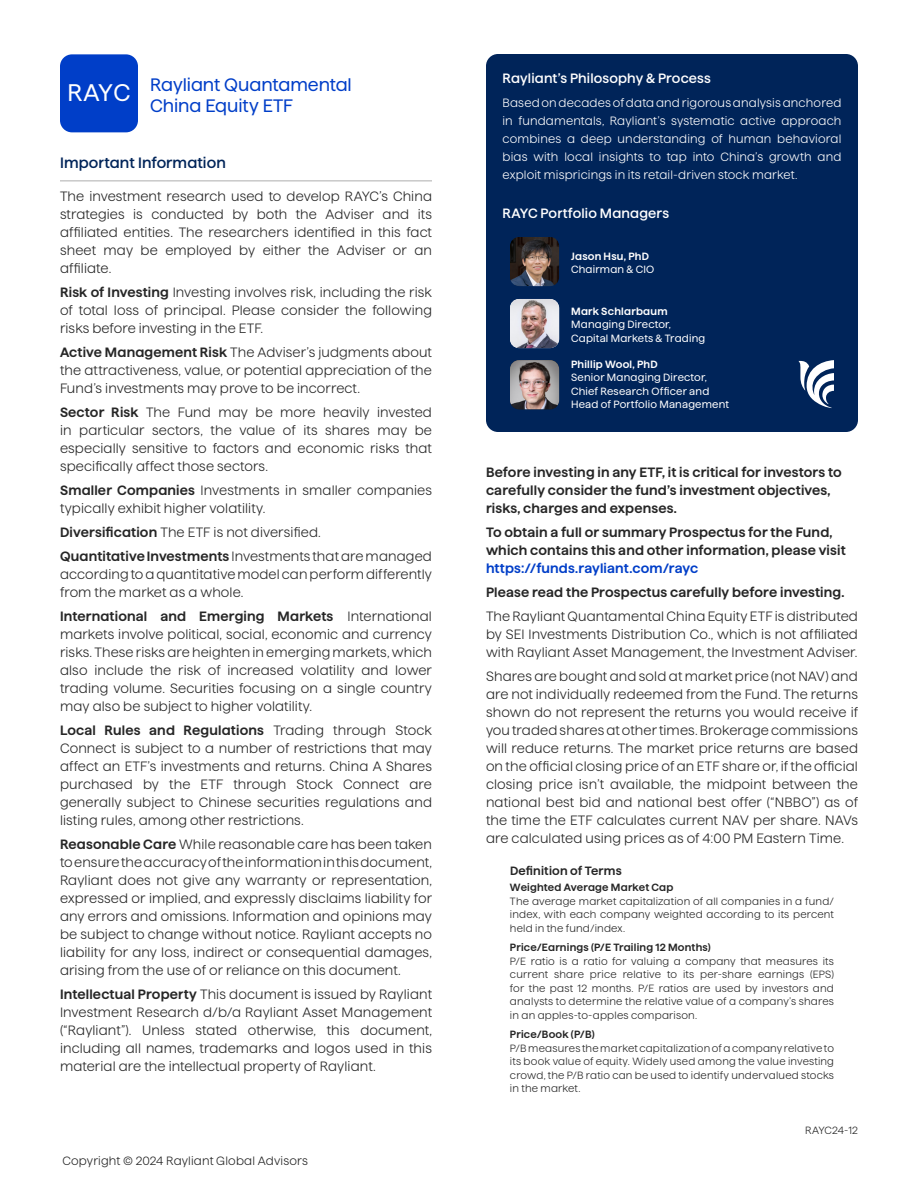
<style>
.page{position:relative;width:918px;height:1188px;background:#fff}
.page>*{position:absolute;margin:0;border:0;box-sizing:border-box;transform-origin:0 0}
.t1{font:24px "Haffer XH";color:#fff}
.t2{font:18px/21px "Haffer SQXH";color:#003ec8}
.Body{font:500 15px "Haffer SQXH";letter-spacing:.005em;color:#002459}
.Body-2{font:300 13.5px/18px "Haffer SQXH";letter-spacing:.01em;color:#262626;text-align:justify}
.Body-3{font:600 13.5px/18px "Haffer SQXH";letter-spacing:.01em;color:#262626}
.Body-4{font:500 13.5px "Haffer SQXH";letter-spacing:.01em;color:#fff}
.Body-5{font:300 12px/18px "Haffer SQXH";letter-spacing:.015em;color:#fff;text-align:justify}
.Body-6{font:300 12px "Haffer SQXH";letter-spacing:.01em;color:#262626}
.Body-7{font:600 12px "Haffer SQXH";letter-spacing:.015em;color:#262626}
.Body-8{font:300 10.5px/13.5px "Haffer SQXH";letter-spacing:.02em;color:#262626;text-align:justify}
.Sub_Title_1{font:10.5px/13.5px "Haffer SQXH";letter-spacing:.02em;color:#fff}
.Body-9{font:600 10.5px "Haffer SQXH";letter-spacing:.02em;color:#262626}
.Sub_Title_1-2{font:600 10.5px "Haffer SQXH";letter-spacing:.02em;color:#fff}
.Body-10{font:300 10.5px "Haffer SQXH";letter-spacing:-.005em;color:#262626}
.s1{font-weight:600}
.s2{color:#003ec8}
</style>
<div class="page">
<hr style="left:60px;top:180px;width:372px;height:2px;background:#c9c9c9">
<div style="left:486px;top:54px;width:372px;height:378px;background:#002459;border-radius:12px"></div>
<svg style="left:799px;top:360px;width:35px;height:48px"></svg>
<img style="left:510px;top:237px;width:49px;height:49px">
<img style="left:510px;top:299px;width:49px;height:49px">
<div style="left:60px;top:54px;width:78px;height:78px;background:#003ec8;border-radius:12px"></div>
<img style="left:510px;top:360px;width:49px;height:49px">
<h1 class="t1" style="left:68px;top:75px;width:64px">RAYC</h1>
<h1 class="t2" style="left:150px;top:72px;width:203px">Rayliant Quantamental<br>China Equity ETF</h1>
<p class="Body" style="left:60px;top:152px;width:167px">Important Information</p>
<p class="Body-2" style="left:60px;top:186px;width:374px">The investment research used to develop RAYC’s China strategies is conducted by both the Adviser and its affiliated entities. The researchers identified in this fact sheet may be employed by either the Adviser or an affiliate.</p>
<p class="Body-2" style="left:60px;top:282px;width:374px"><span class="s1">Risk of Investing</span> Investing involves risk, including the risk of total loss of principal. Please consider the following risks before investing in the ETF.</p>
<p class="Body-2" style="left:60px;top:342px;width:374px"><span class="s1">Active Management Risk</span> The Adviser’s judgments about the attractiveness, value, or potential appreciation of the Fund’s investments may prove to be incorrect.</p>
<p class="Body-2" style="left:60px;top:402px;width:374px"><span class="s1">Sector Risk</span> The Fund may be more heavily invested in particular sectors, the value of its shares may be especially sensitive to factors and economic risks that specifically affect those sectors.</p>
<p class="Body-2" style="left:60px;top:480px;width:373px"><span class="s1">Smaller Companies</span> Investments in smaller companies typically exhibit higher volatility.</p>
<p class="Body-2" style="left:60px;top:522px;width:262px"><span class="s1">Diversification</span> The ETF is not diversified.</p>
<p class="Body-2" style="left:60px;top:546px;width:373px"><span class="s1">Quantitative Investments</span> Investments that are managed according to a quantitative model can perform differently from the market as a whole.</p>
<p class="Body-2" style="left:60px;top:606px;width:374px"><span class="s1">International and Emerging Markets</span> International markets involve political, social, economic and currency risks. These risks are heighten in emerging markets, which also include the risk of increased volatility and lower trading volume. Securities focusing on a single country may also be subject to higher volatility.</p>
<p class="Body-2" style="left:60px;top:720px;width:374px"><span class="s1">Local Rules and Regulations</span> Trading through Stock Connect is subject to a number of restrictions that may affect an ETF’s investments and returns. China A Shares purchased by the ETF through Stock Connect are generally subject to Chinese securities regulations and listing rules, among other restrictions.</p>
<p class="Body-2" style="left:60px;top:834px;width:374px"><span class="s1">Reasonable Care</span> While reasonable care has been taken to ensure the accuracy of the information in this document, Rayliant does not give any warranty or representation, expressed or implied, and expressly disclaims liability for any errors and omissions. Information and opinions may be subject to change without notice. Rayliant accepts no liability for any loss, indirect or consequential damages, arising from the use of or reliance on this document.</p>
<p class="Body-2" style="left:60px;top:984px;width:374px"><span class="s1">Intellectual Property</span> This document is issued by Rayliant Investment Research d/b/a Rayliant Asset Management (“Rayliant”). Unless stated otherwise, this document, including all names, trademarks and logos used in this material are the intellectual property of Rayliant.</p>
<p class="Body-6" style="left:63px;top:1152px;width:247px">Copyright © 2024 Rayliant Global Advisors</p>
<p class="Body-4" style="left:502px;top:68px;width:210px">Rayliant’s Philosophy &amp; Process</p>
<p class="Body-5" style="left:502px;top:93px;width:341px">Based on decades of data and rigorous analysis anchored in fundamentals, Rayliant’s systematic active approach combines a deep understanding of human behavioral bias with local insights to tap into China’s growth and exploit mispricings in its retail-driven stock market.</p>
<p class="Body-4" style="left:502px;top:203px;width:168px">RAYC Portfolio Managers</p>
<p class="Sub_Title_1-2" style="left:571px;top:248px;width:79px">Jason Hsu, PhD</p>
<p class="Sub_Title_1" style="left:571px;top:262px;width:85px">Chairman &amp; CIO</p>
<p class="Sub_Title_1-2" style="left:571px;top:303px;width:98px">Mark Schlarbaum</p>
<p class="Sub_Title_1" style="left:571px;top:317px;width:101px">Managing Director,</p>
<p class="Sub_Title_1" style="left:571px;top:330px;width:136px">Capital Markets &amp; Trading</p>
<p class="Sub_Title_1-2" style="left:571px;top:357px;width:88px">Phillip Wool, PhD</p>
<p class="Sub_Title_1" style="left:571px;top:370px;width:137px">Senior Managing Director,</p>
<p class="Sub_Title_1" style="left:571px;top:384px;width:159px">Chief Research Officer and<br>Head of Portfolio Management</p>
<p class="Body-3" style="left:486px;top:462px;width:357px">Before investing in any ETF, it is critical for investors to carefully consider the fund’s investment objectives, risks, charges and expenses.</p>
<p class="Body-3" style="left:486px;top:522px;width:361px">To obtain a full or summary Prospectus for the Fund, which contains this and other information, please visit <span class="s2">https://funds.rayliant.com/rayc</span></p>
<p class="Body-3" style="left:486px;top:582px;width:360px">Please read the Prospectus carefully before investing.</p>
<p class="Body-2" style="left:486px;top:606px;width:374px">The Rayliant Quantamental China Equity ETF is distributed by SEI Investments Distribution Co., which is not affiliated with Rayliant Asset Management, the Investment Adviser.</p>
<p class="Body-2" style="left:486px;top:666px;width:374px">Shares are bought and sold at market price (not NAV) and are not individually redeemed from the Fund. The returns shown do not represent the returns you would receive if you traded shares at other times. Brokerage commissions will reduce returns. The market price returns are based on the official closing price of an ETF share or, if the official closing price isn’t available, the midpoint between the national best bid and national best offer (“NBBO”) as of the time the ETF calculates current NAV per share. NAVs are calculated using prices as of 4:00 PM Eastern Time.</p>
<p class="Body-7" style="left:510px;top:862px;width:113px">Definition of Terms</p>
<p class="Body-9" style="left:510px;top:880px;width:165px">Weighted Average Market Cap</p>
<p class="Body-8" style="left:510px;top:893px;width:326px">The average market capitalization of all companies in a fund/ index, with each company weighted according to its percent held in the fund/index.</p>
<p class="Body-9" style="left:510px;top:940px;width:202px">Price/Earnings (P/E Trailing 12 Months)</p>
<p class="Body-8" style="left:510px;top:953px;width:326px">P/E ratio is a ratio for valuing a company that measures its current share price relative to its per-share earnings (EPS) for the past 12 months. P/E ratios are used by investors and analysts to determine the relative value of a company’s shares in an apples-to-apples comparison.</p>
<p class="Body-9" style="left:510px;top:1027px;width:86px">Price/Book (P/B)</p>
<p class="Body-8" style="left:510px;top:1040px;width:326px">P/B measures the market capitalization of a company relative to its book value of equity. Widely used among the value investing crowd, the P/B ratio can be used to identify undervalued stocks in the market.</p>
<p class="Body-10" style="left:805px;top:1123px;width:54px">RAYC24-12</p>
</div>
